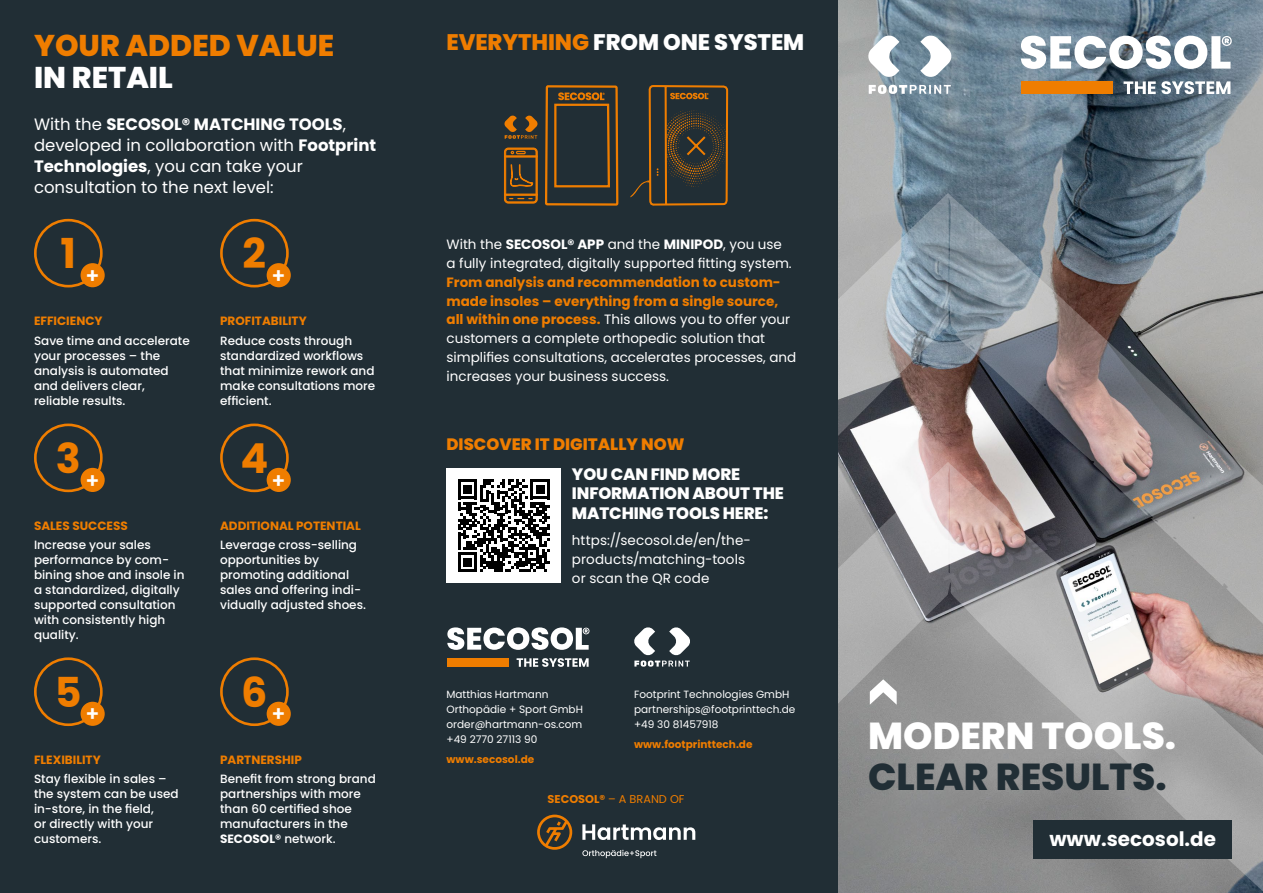
<style>
.page{position:relative;width:1263px;height:893px;background:#fff}
.page>*{position:absolute;margin:0;border:0;box-sizing:border-box;transform-origin:0 0}
.t1{font:700 41.25px "Poppins";color:#ef7d00}
.t2{font:800 37.5px "Poppins";color:#212e35}
.t3{font:800 37.5px "Poppins";color:#fff}
.t4{font:800 30px "Poppins";color:#ef7d00}
.t5{font:800 30px "Poppins";color:#fff}
.t6{font:800 22.5px "Poppins";letter-spacing:-.005em;color:#fff}
.t7{font:700 19.95px "Poppins";color:#fff}
.t8{font:16.5px/21px "Poppins";color:#fff}
.t9{font:800 16.5px/19.8px "Poppins";letter-spacing:-.01em;color:#fff}
.t10{font:800 16.5px "Poppins";color:#ef7d00}
.t11{font:13.5px/18.8px "Poppins";color:#fff}
.t12{font:500 12px/15px "Poppins";color:#fff}
.t13{font:700 12px "Poppins";color:#ef7d00}
.t14{font:11.25px "Poppins";color:#ef7d00}
.t15{font:10.5px/15px "Poppins";color:#fff}
.t16{font:700 10.5px "Poppins";color:#ef7d00}
.s1{font-weight:700}
.s2{color:#ef7d00}
.s3{font-weight:700;color:#ef7d00}
</style>
<div class="page">
<img style="left:838px;top:0;width:425px;height:193px">
<svg style="left:838px;top:193px;width:425px;height:269px"></svg>
<svg style="left:838px;top:462px;width:425px;height:431px"></svg>
<div style="left:0;top:0;width:838px;height:893px;background:#212e35"></div>
<svg style="left:1021px;top:36px;width:211px;height:33px"></svg>
<div style="left:1021px;top:81px;width:91px;height:13px;background:#ef7d00"></div>
<svg style="left:1123px;top:81px;width:107px;height:13px"></svg>
<svg style="left:537px;top:815px;width:35px;height:35px"></svg>
<svg style="left:582px;top:824px;width:66px;height:16px"></svg>
<svg style="left:582px;top:850px;width:66px;height:8px"></svg>
<div style="left:1033px;top:820px;width:199px;height:38px;background:#212e35"></div>
<svg style="left:870px;top:679px;width:27px;height:26px"></svg>
<svg style="left:868px;top:35px;width:31px;height:43px"></svg>
<svg style="left:920px;top:35px;width:31px;height:43px"></svg>
<svg style="left:869px;top:85px;width:82px;height:9px"></svg>
<svg style="left:634px;top:627px;width:14px;height:40px"></svg>
<svg style="left:447px;top:627px;width:142px;height:23px"></svg>
<div style="left:448px;top:658px;width:61px;height:9px;background:#ef7d00"></div>
<svg style="left:517px;top:658px;width:72px;height:9px"></svg>
<svg style="left:545px;top:85px;width:74px;height:121px"></svg>
<svg style="left:504px;top:147px;width:34px;height:57px"></svg>
<svg style="left:648px;top:85px;width:81px;height:772px"></svg>
<svg style="left:670px;top:93px;width:39px;height:6px"></svg>
<svg style="left:666px;top:110px;width:60px;height:77px"></svg>
<svg style="left:630px;top:180px;width:20px;height:17px"></svg>
<svg style="left:504px;top:115px;width:34px;height:24px"></svg>
<div style="left:34px;top:219px;width:69px;height:68px;border:3px solid #ef7d00;border-radius:50%"></div>
<div style="left:81px;top:263px;width:24px;height:24px;background:#ef7d00;border-radius:50%"></div>
<div style="left:34px;top:424px;width:69px;height:68px;border:3px solid #ef7d00;border-radius:50%"></div>
<div style="left:81px;top:468px;width:24px;height:24px;background:#ef7d00;border-radius:50%"></div>
<div style="left:34px;top:657px;width:69px;height:69px;border:3px solid #ef7d00;border-radius:50%"></div>
<div style="left:81px;top:702px;width:24px;height:24px;background:#ef7d00;border-radius:50%"></div>
<div style="left:220px;top:219px;width:69px;height:68px;border:3px solid #ef7d00;border-radius:50%"></div>
<div style="left:267px;top:263px;width:24px;height:24px;background:#ef7d00;border-radius:50%"></div>
<div style="left:220px;top:424px;width:69px;height:68px;border:3px solid #ef7d00;border-radius:50%"></div>
<div style="left:267px;top:468px;width:24px;height:24px;background:#ef7d00;border-radius:50%"></div>
<div style="left:220px;top:657px;width:69px;height:69px;border:3px solid #ef7d00;border-radius:50%"></div>
<div style="left:267px;top:702px;width:24px;height:24px;background:#ef7d00;border-radius:50%"></div>
<div style="left:446px;top:468px;width:115px;height:115px;background:#fff"></div>
<svg style="left:458px;top:480px;width:92px;height:92px"></svg>
<h3 class="t4" style="left:34px;top:28px;width:302px">YOUR ADDED VALUE</h3>
<h3 class="t5" style="left:34px;top:60px;width:140px">IN RETAIL</h3>
<h3 class="t8" style="left:34px;top:114px;width:344px">With the <span class="s1">SECOSOL® MATCHING TOOLS</span>, developed in collaboration with <span class="s1">Footprint Technologies</span>, you can take your consultation to the next level:</h3>
<h1 class="t1" style="left:61px;top:230px;width:41px">1 <sub>+</sub></h1>
<p class="t13" style="left:34px;top:314px;width:70px">EFFICIENCY</p>
<p class="t12" style="left:34px;top:333px;width:157px">Save time and accelerate your processes – the analysis is automated and delivers clear, reliable results.</p>
<h1 class="t1" style="left:56px;top:434px;width:45px">3<sub>+</sub></h1>
<p class="t13" style="left:34px;top:518px;width:95px">SALES SUCCESS</p>
<p class="t12" style="left:34px;top:538px;width:152px">Increase your sales performance by com&shy;bining shoe and insole in a standardized, digitally supported consultation with consistently high quality.</p>
<h1 class="t1" style="left:55px;top:668px;width:46px">5<sub>+</sub></h1>
<p class="t13" style="left:34px;top:752px;width:68px">FLEXIBILITY</p>
<p class="t12" style="left:34px;top:771px;width:146px">Stay flexible in sales – the system can be used in-store, in the field,<br>or directly with your customers.</p>
<h1 class="t1" style="left:243px;top:230px;width:45px">2 <sub>+</sub></h1>
<p class="t13" style="left:220px;top:314px;width:88px">PROFITABILITY</p>
<p class="t12" style="left:220px;top:333px;width:157px">Reduce costs through standardized workflows that minimize rework and make consultations more efficient.</p>
<h1 class="t1" style="left:240px;top:434px;width:47px">4<sub>+</sub></h1>
<p class="t13" style="left:220px;top:518px;width:142px">ADDITIONAL POTENTIAL</p>
<p class="t12" style="left:220px;top:538px;width:147px">Leverage cross-selling opportunities by promoting additional sales and offering indi&shy;vidually adjusted shoes.</p>
<h1 class="t1" style="left:241px;top:668px;width:46px">6<sub>+</sub></h1>
<p class="t13" style="left:220px;top:752px;width:83px">PARTNERSHIP</p>
<p class="t12" style="left:220px;top:771px;width:157px">Benefit from strong brand partnerships with more than 60 certified shoe manufacturers in the<br><span class="s1">SECOSOL®</span> network.</p>
<h3 class="t6" style="left:446px;top:29px;width:359px"><span class="s2">EVERYTHING</span> FROM ONE SYSTEM</h3>
<p class="t11" style="left:446px;top:235px;width:347px">With the <span class="s1">SECOSOL® APP</span> and the <span class="s1">MINIPOD</span>, you use a fully integrated, digitally supported fitting system.</p>
<p class="t11" style="left:446px;top:273px;width:351px"><span class="s3">From analysis and recommendation to custom&shy;made insoles – everything from a single source, all within one process.</span> This allows you to offer your customers a complete orthopedic solution that simplifies consultations, accelerates processes, and increases your business success.</p>
<h3 class="t10" style="left:446px;top:435px;width:240px">DISCOVER IT DIGITALLY NOW</h3>
<h3 class="t9" style="left:572px;top:464px;width:213px">YOU CAN FIND MORE<br>INFORMATION ABOUT THE<br>MATCHING TOOLS HERE:</h3>
<p class="t11" style="left:572px;top:531px;width:181px">https://secosol.de/en/the&shy;products/matching-tools or scan the QR code</p>
<p class="t15" style="left:446px;top:687px;width:138px">Matthias Hartmann<br>Orthopädie + Sport GmbH order@hartmann-os.com +49 2770 27113 90</p>
<p class="t16" style="left:446px;top:753px;width:89px">www.secosol.de</p>
<p class="t15" style="left:634px;top:687px;width:163px">Footprint Technologies GmbH partnerships@footprinttech.de +49 30 81457918</p>
<p class="t16" style="left:634px;top:738px;width:120px">www.footprinttech.de</p>
<p class="t14" style="left:548px;top:792px;width:138px"><span class="s1">SECOSOL®</span> – A BRAND OF</p>
<h2 class="t3" style="left:868px;top:714px;width:309px">MODERN TOOLS.</h2>
<h2 class="t2" style="left:868px;top:755px;width:300px">CLEAR RESULTS.</h2>
<h3 class="t7" style="left:1049px;top:827px;width:168px">www.secosol.de</h3>
</div>
